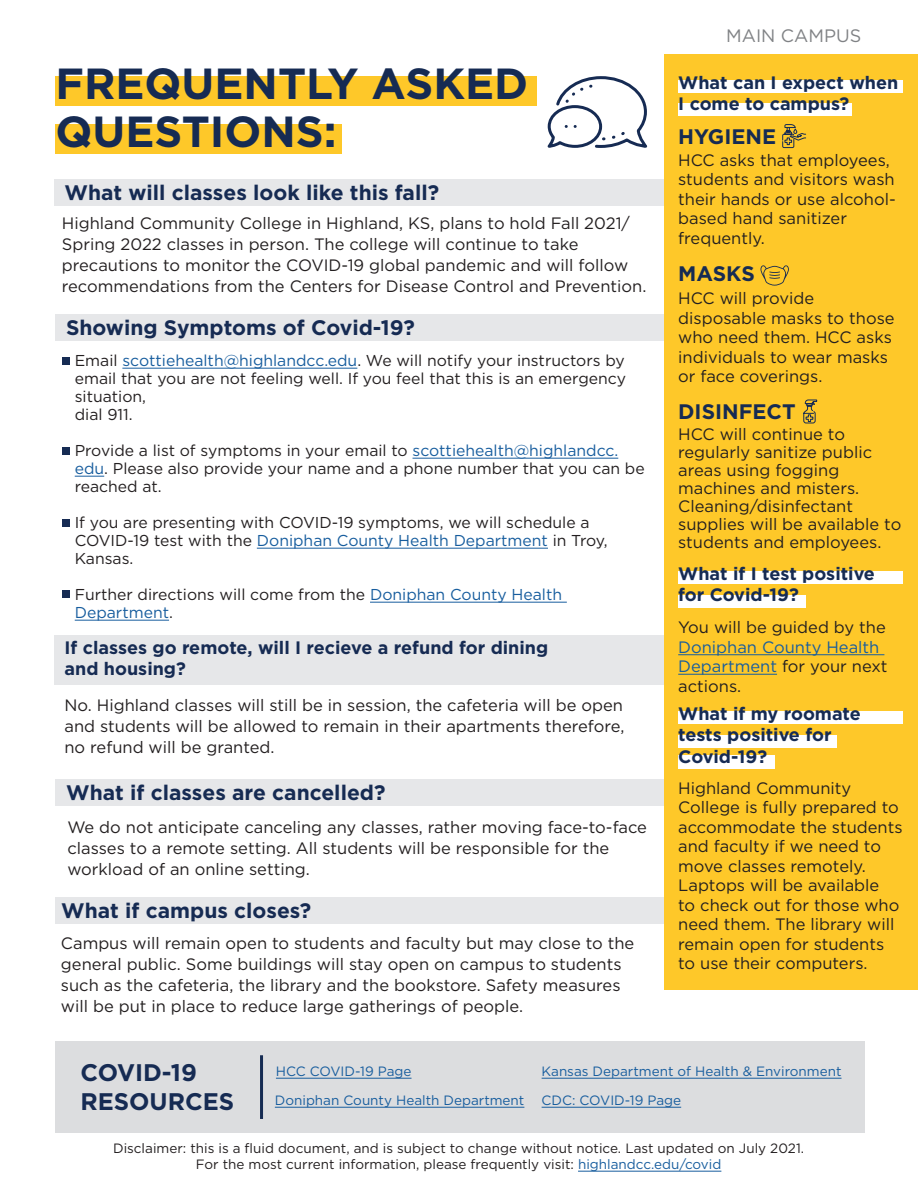
<style>
.page{position:relative;width:918px;height:1188px;background:#fff}
.page>*{position:absolute;margin:0;border:0;box-sizing:border-box;transform-origin:0 0}
.t1{font:700 43.5px "Gotham";color:#162b53}
.t2{font:700 24px "Gotham";color:#162b53}
.t3{font:700 21px "Gotham";color:#162b53}
.t4{font:700 18px/21.6px "Gotham";color:#162b53}
.t5{font:18px "Gotham";color:#808285}
.t6{font:16.5px/19.5px "Gotham";color:#231f20}
.t7{font:15.75px/18px "Gotham";color:#231f20}
.t8{font:13.5px "Gotham";color:#231f20}
.t9{font:13.5px "Gotham";color:#175d9e}
.s1{color:#175d9e}
</style>
<div class="page">
<div style="left:56px;top:125px;width:286px;height:29px;background:#fec829"></div>
<div style="left:56px;top:76px;width:481px;height:29px;background:#fec829"></div>
<div style="left:54px;top:179px;width:611px;height:27px;background:#e6e7e9"></div>
<svg style="left:546px;top:76px;width:102px;height:526px"></svg>
<svg style="left:566px;top:125px;width:17px;height:3px"></svg>
<hr style="left:578px;top:1171px;width:143px;height:1px;background:#175d9e">
<div style="left:55px;top:1042px;width:810px;height:91px;background:#dcdddf"></div>
<hr style="left:260px;top:1055px;width:3px;height:64px;background:#162b53">
<hr style="left:276px;top:1078px;width:136px;height:1px;background:#175d9e">
<hr style="left:275px;top:1107px;width:249px;height:1px;background:#175d9e">
<hr style="left:542px;top:1078px;width:300px;height:1px;background:#175d9e">
<hr style="left:542px;top:1107px;width:139px;height:1px;background:#175d9e">
<div style="left:56px;top:779px;width:610px;height:27px;background:#e6e7e9"></div>
<div style="left:56px;top:897px;width:610px;height:27px;background:#e6e7e9"></div>
<div style="left:54px;top:635px;width:611px;height:50px;background:#e6e7e9"></div>
<div style="left:56px;top:314px;width:609px;height:27px;background:#e6e7e9"></div>
<hr style="left:122px;top:368px;width:235px;height:1px;background:#175d9e">
<hr style="left:413px;top:458px;width:205px;height:1px;background:#175d9e">
<svg style="left:75px;top:476px;width:29px;height:1px"></svg>
<hr style="left:257px;top:548px;width:291px;height:1px;background:#175d9e">
<hr style="left:370px;top:602px;width:197px;height:1px;background:#175d9e">
<hr style="left:75px;top:620px;width:94px;height:1px;background:#175d9e">
<div style="left:62px;top:357px;width:8px;height:8px;background:#162b53"></div>
<div style="left:62px;top:447px;width:8px;height:8px;background:#162b53"></div>
<div style="left:62px;top:519px;width:8px;height:7px;background:#162b53"></div>
<div style="left:62px;top:590px;width:8px;height:8px;background:#162b53"></div>
<div style="left:665px;top:54px;width:253px;height:935px;background:#fec829"></div>
<div style="left:678px;top:81px;width:225px;height:12px;background:#fff"></div>
<div style="left:678px;top:572px;width:225px;height:12px;background:#fff"></div>
<div style="left:678px;top:712px;width:225px;height:12px;background:#fff"></div>
<div style="left:678px;top:104px;width:174px;height:12px;background:#fff"></div>
<div style="left:678px;top:595px;width:128px;height:12px;background:#fff"></div>
<div style="left:678px;top:735px;width:159px;height:12px;background:#fff"></div>
<div style="left:678px;top:755px;width:97px;height:13px;background:#fff"></div>
<svg style="left:782px;top:124px;width:24px;height:24px"></svg>
<svg style="left:760px;top:265px;width:29px;height:21px"></svg>
<svg style="left:803px;top:399px;width:15px;height:25px"></svg>
<hr style="left:678px;top:654px;width:206px;height:1px;background:#175d9e">
<hr style="left:678px;top:674px;width:99px;height:1px;background:#175d9e">
<p class="t1" style="left:56px;top:59px;width:474px">FREQUENTLY ASKED</p>
<p class="t1" style="left:56px;top:107px;width:283px">QUESTIONS:</p>
<p class="t3" style="left:64px;top:181px;width:376px">What will classes look like this fall?</p>
<p class="t6" style="left:62px;top:212px;width:586px;line-height:21px">Highland Community College in Highland, KS, plans to hold Fall 2021/ Spring 2022 classes in person. The college will continue to take precautions to monitor the COVID-19 global pandemic and will follow recommendations from the Centers for Disease Control and Prevention.</p>
<p class="t3" style="left:66px;top:316px;width:351px">Showing Symptoms of Covid-19?</p>
<p class="t7" style="left:75px;top:351px;width:553px;text-align:justify">Email <span class="s1">scottiehealth@highlandcc.edu</span>. We will notify your instructors by email that you are not feeling well. If you feel that this is an emergency situation,</p>
<p class="t7" style="left:75px;top:405px;width:59px">dial 911.</p>
<p class="t7" style="left:75px;top:441px;width:571px">Provide a list of symptoms in your email to <span class="s1">scottiehealth@highlandcc. edu</span>. Please also provide your name and a phone number that you can be</p>
<p class="t7" style="left:75px;top:477px;width:88px">reached at.</p>
<p class="t7" style="left:75px;top:513px;width:534px">If you are presenting with COVID-19 symptoms, we will schedule a<br>COVID-19 test with the <span class="s1">Doniphan County Health Department</span> in Troy,<br>Kansas.</p>
<p class="t7" style="left:75px;top:585px;width:489px">Further directions will come from the <span class="s1">Doniphan County Health<br>Department</span>.</p>
<p class="t4" style="left:65px;top:636px;width:485px">If classes go remote, will I recieve a refund for dining</p>
<p class="t4" style="left:65px;top:658px;width:123px">and housing?</p>
<p class="t6" style="left:65px;top:694px;width:561px;line-height:21px;text-align:justify">No. Highland classes will still be in session, the cafeteria will be open and students will be allowed to remain in their apartments therefore, no refund will be granted.</p>
<p class="t3" style="left:66px;top:780px;width:321px">What if classes are cancelled?</p>
<p class="t6" style="left:67px;top:816px;width:581px;line-height:21px">We do not anticipate canceling any classes, rather moving face-to-face classes to a remote setting. All students will be responsible for the workload of an online setting.</p>
<p class="t3" style="left:61px;top:899px;width:252px">What if campus closes?</p>
<p class="t6" style="left:61px;top:933px;width:575px;line-height:21px">Campus will remain open to students and faculty but may close to the general public. Some buildings will stay open on campus to students such as the cafeteria, the library and the bookstore. Safety measures will be put in place to reduce large gatherings of people.</p>
<p class="t5" style="left:726px;top:26px;width:137px">MAIN CAMPUS</p>
<p class="t4" style="left:678px;top:71px;width:222px">What can I expect when<br>I come to campus?</p>
<p class="t3" style="left:678px;top:124px;width:99px">HYGIENE</p>
<p class="t6" style="left:678px;top:150px;width:219px">HCC asks that employees, students and visitors wash their hands or use alcohol&shy;based hand sanitizer frequently.</p>
<p class="t3" style="left:678px;top:261px;width:78px">MASKS</p>
<p class="t6" style="left:678px;top:288px;width:218px">HCC will provide disposable masks to those who need them. HCC asks individuals to wear masks or face coverings.</p>
<p class="t3" style="left:678px;top:400px;width:119px">DISINFECT</p>
<p class="t6" style="left:678px;top:425px;width:195px;line-height:18px">HCC will continue to regularly sanitize public areas using fogging machines and misters.</p>
<p class="t6" style="left:678px;top:497px;width:225px;line-height:18px">Cleaning/disinfectant supplies will be available to students and employees.</p>
<p class="t4" style="left:678px;top:562px;width:198px">What if I test positive for Covid-19?</p>
<p class="t6" style="left:678px;top:617px;width:211px">You will be guided by the<br><span class="s1">Doniphan County Health<br>Department</span> for your next actions.</p>
<p class="t4" style="left:678px;top:702px;width:184px">What if my roomate tests positive for<br>Covid-19?</p>
<p class="t6" style="left:678px;top:778px;width:226px">Highland Community<br>College is fully prepared to accommodate the students and faculty if we need to move classes remotely.<br>Laptops will be available<br>to check out for those who need them. The library will remain open for students to use their computers.</p>
<p class="t2" style="left:80px;top:1059px;width:118px">COVID-19</p>
<p class="t2" style="left:80px;top:1088px;width:155px">RESOURCES</p>
<p class="t9" style="left:276px;top:1064px;width:137px">HCC COVID-19 Page</p>
<p class="t9" style="left:275px;top:1093px;width:251px">Doniphan County Health Department</p>
<p class="t9" style="left:542px;top:1064px;width:301px">Kansas Department of Health &amp; Environment</p>
<p class="t9" style="left:542px;top:1093px;width:141px">CDC: COVID-19 Page</p>
<p class="t8" style="left:113px;top:1141px;width:693px">Disclaimer: this is a fluid document, and is subject to change without notice. Last updated on July 2021.</p>
<p class="t8" style="left:196px;top:1157px;width:527px">For the most current information, please frequently visit: <span class="s1">highlandcc.edu/covid</span></p>
</div>
